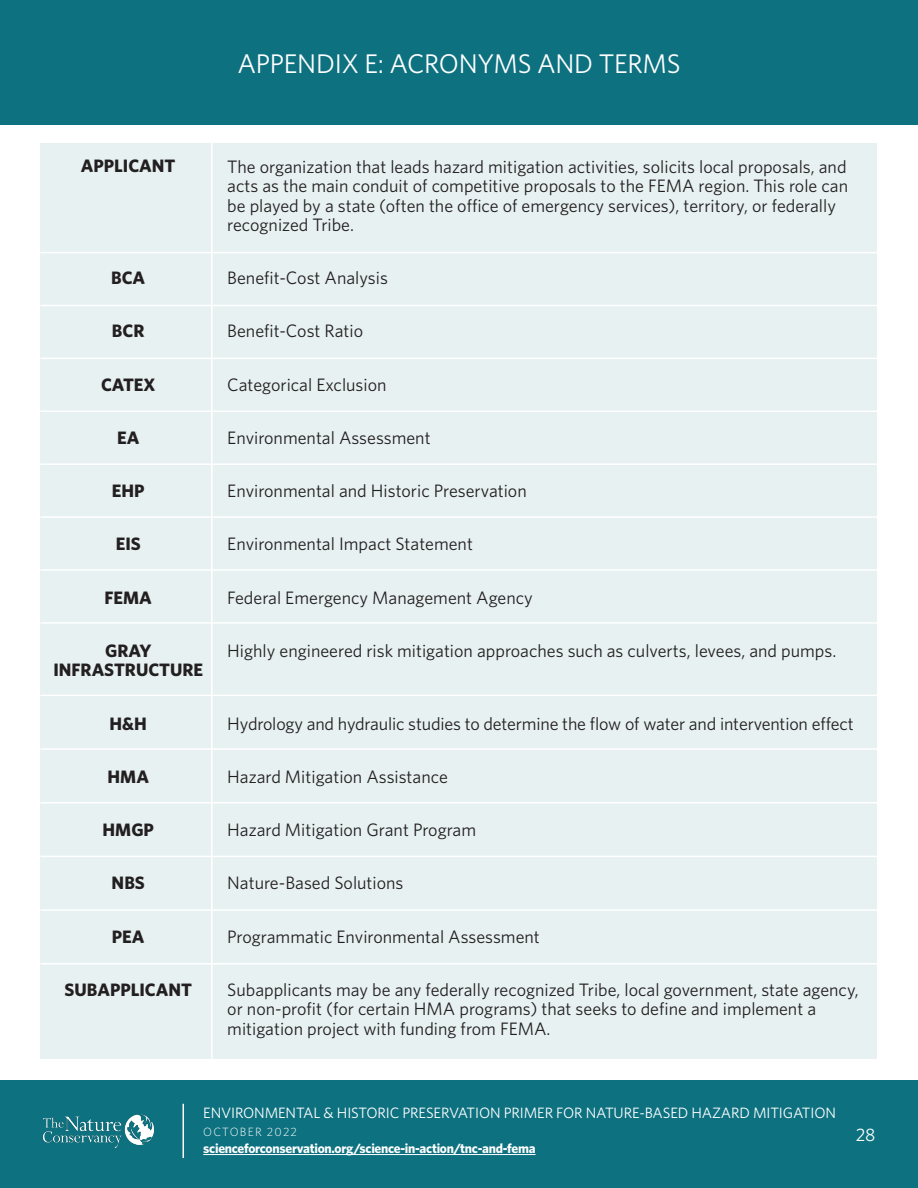
<style>
.page{position:relative;width:918px;height:1188px;background:#fff}
.page>*{position:absolute;margin:0;border:0;box-sizing:border-box;transform-origin:0 0}
.t1{font:27px "Whitney";letter-spacing:-.01em;color:#fff}
.t2{font:18px/19.5px "Whitney";color:#231f20}
.t3{font:700 18px/19.5px "Whitney";color:#231f20;text-align:center}
.t4{font:18px "Whitney";color:#fff}
.t5{font:15px "Whitney";letter-spacing:-.01em;color:#fff}
.t6{font:700 13.5px "Whitney";letter-spacing:-.02em;color:#fff}
.t7{font:300 12px "Whitney";letter-spacing:.1em;color:#fff}
</style>
<div class="page">
<div style="left:0;top:1080px;width:918px;height:108px;background:#0d7180"></div>
<img style="left:43px;top:1115px;width:111px;height:32px">
<hr style="left:183px;top:1104px;width:1px;height:54px;background:#fff">
<hr style="left:203px;top:1154px;width:333px;height:1px;background:#fff">
<div style="left:0;top:0;width:918px;height:124px;background:#0d7180"></div>
<div style="left:40px;top:143px;width:838px;height:916px;background:#e7f1f2"></div>
<hr style="left:211px;top:139px;width:2px;height:924px;background:#fff">
<hr style="left:40px;top:252px;width:839px;height:1px;background:#fff">
<hr style="left:40px;top:463px;width:839px;height:2px;background:#fff">
<hr style="left:40px;top:748px;width:839px;height:2px;background:#fff">
<hr style="left:40px;top:963px;width:839px;height:1px;background:#fff">
<hr style="left:40px;top:909px;width:839px;height:2px;background:#fff">
<hr style="left:40px;top:622px;width:839px;height:2px;background:#fff">
<hr style="left:40px;top:305px;width:839px;height:1px;background:#fff">
<hr style="left:40px;top:358px;width:839px;height:1px;background:#fff">
<hr style="left:40px;top:411px;width:839px;height:1px;background:#fff">
<hr style="left:40px;top:695px;width:839px;height:1px;background:#fff">
<hr style="left:40px;top:516px;width:839px;height:2px;background:#fff">
<hr style="left:40px;top:856px;width:839px;height:1px;background:#fff">
<hr style="left:40px;top:802px;width:839px;height:1px;background:#fff">
<hr style="left:40px;top:569px;width:839px;height:2px;background:#fff">
<p class="t1" style="left:237px;top:45px;width:445px">APPENDIX E: ACRONYMS AND TERMS</p>
<p class="t3" style="left:81px;top:156px;width:96px">APPLICANT</p>
<p class="t3" style="left:111px;top:268px;width:36px">BCA</p>
<p class="t3" style="left:112px;top:321px;width:34px">BCR</p>
<p class="t3" style="left:101px;top:374px;width:56px">CATEX</p>
<p class="t3" style="left:117px;top:427px;width:24px">EA</p>
<p class="t3" style="left:112px;top:481px;width:34px">EHP</p>
<p class="t3" style="left:116px;top:534px;width:27px">EIS</p>
<p class="t3" style="left:105px;top:587px;width:49px">FEMA</p>
<p class="t3" style="left:53px;top:640px;width:151px">GRAY<br>INFRASTRUCTURE</p>
<p class="t3" style="left:110px;top:713px;width:39px">H&amp;H</p>
<p class="t3" style="left:108px;top:766px;width:43px">HMA</p>
<p class="t3" style="left:103px;top:820px;width:53px">HMGP</p>
<p class="t3" style="left:112px;top:873px;width:35px">NBS</p>
<p class="t3" style="left:112px;top:926px;width:34px">PEA</p>
<p class="t3" style="left:65px;top:979px;width:129px">SUBAPPLICANT</p>
<p class="t2" style="left:227px;top:156px;width:622px">The organization that leads hazard mitigation activities, solicits local proposals, and acts as the main conduit of competitive proposals to the FEMA region. This role can be played by a state (often the office of emergency services), territory, or federally recognized Tribe.</p>
<p class="t2" style="left:227px;top:268px;width:162px">Benefit-Cost Analysis</p>
<p class="t2" style="left:227px;top:321px;width:137px">Benefit-Cost Ratio</p>
<p class="t2" style="left:227px;top:374px;width:161px">Categorical Exclusion</p>
<p class="t2" style="left:227px;top:428px;width:205px">Environmental Assessment</p>
<p class="t2" style="left:227px;top:481px;width:301px">Environmental and Historic Preservation</p>
<p class="t2" style="left:227px;top:534px;width:247px">Environmental Impact Statement</p>
<p class="t2" style="left:227px;top:587px;width:307px">Federal Emergency Management Agency</p>
<p class="t2" style="left:227px;top:641px;width:611px">Highly engineered risk mitigation approaches such as culverts, levees, and pumps.</p>
<p class="t2" style="left:227px;top:713px;width:628px">Hydrology and hydraulic studies to determine the flow of water and intervention effect</p>
<p class="t2" style="left:227px;top:766px;width:222px">Hazard Mitigation Assistance</p>
<p class="t2" style="left:227px;top:820px;width:250px">Hazard Mitigation Grant Program</p>
<p class="t2" style="left:227px;top:873px;width:178px">Nature-Based Solutions</p>
<p class="t2" style="left:227px;top:926px;width:314px">Programmatic Environmental Assessment</p>
<p class="t2" style="left:227px;top:979px;width:633px">Subapplicants may be any federally recognized Tribe, local government, state agency, or non-profit (for certain HMA programs) that seeks to define and implement a mitigation project with funding from FEMA.</p>
<p class="t5" style="left:203px;top:1103px;width:634px">ENVIRONMENTAL &amp; HISTORIC PRESERVATION PRIMER FOR NATURE-BASED HAZARD MITIGATION</p>
<p class="t7" style="left:203px;top:1124px;width:95px">OCTOBER 2022</p>
<p class="t6" style="left:203px;top:1140px;width:334px">scienceforconservation.org/science-in-action/tnc-and-fema</p>
<p class="t4" style="left:856px;top:1123px;width:21px">28</p>
</div>
